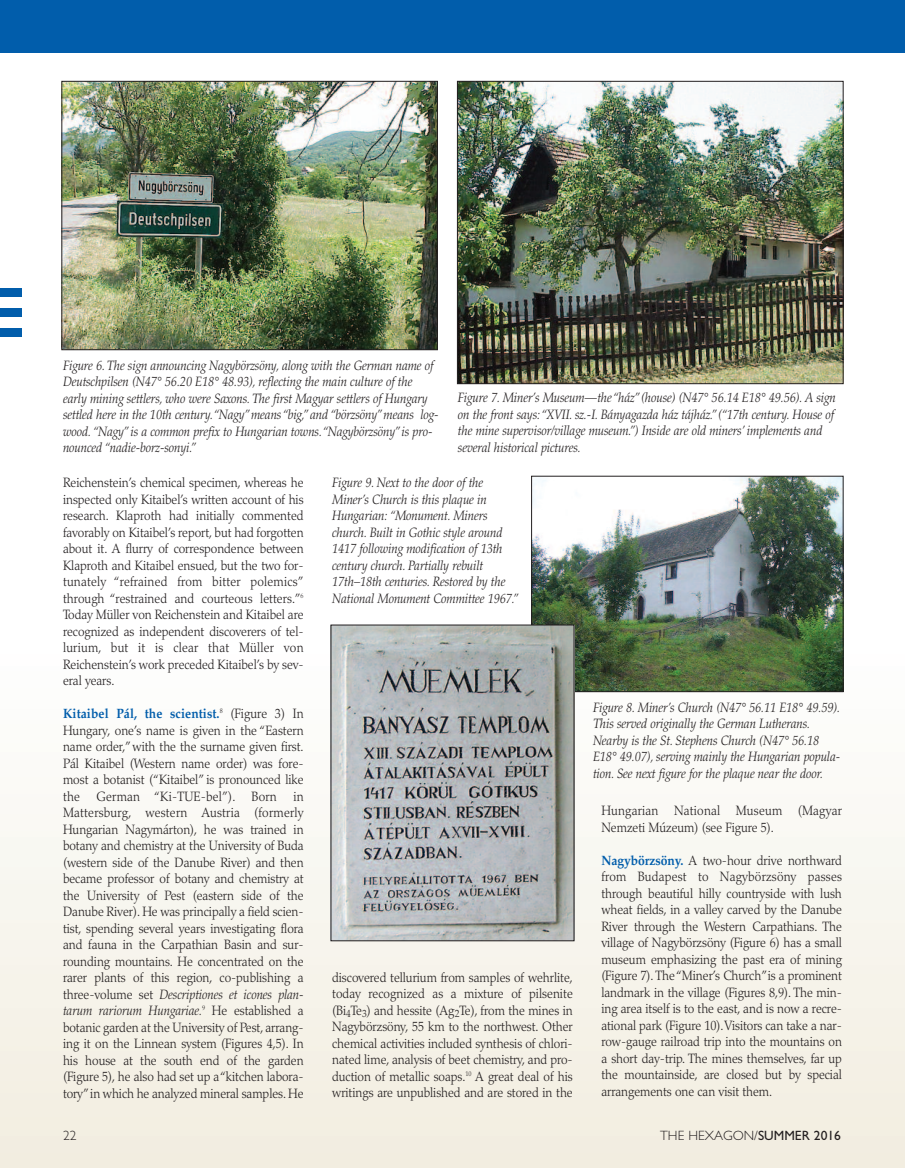
<style>
.page{position:relative;width:905px;height:1168px;background:#fff}
.page>*{position:absolute;margin:0;border:0;box-sizing:border-box;transform-origin:0 0}
.t1{font:700 60px "Frutiger";color:#015dab}
.t2{font:300 13.5px/16.5px "Palatino";letter-spacing:-.005em;color:#231f20;text-align:justify;scale:.9 1}
.t3{font:italic 300 13.5px/16.5px "Palatino";letter-spacing:-.005em;color:#231f20;scale:.9 1}
.t4{font:300 13.5px/16.5px "Palatino";letter-spacing:.015em;color:#231f20;scale:.9 1}
.t5{font:13.5px "Palatino Bold Os F";letter-spacing:.005em;color:#015dab;scale:.9 1}
.t6{font:300 13.5px "Gill Sans";color:#231f20}
.s1{font-family:"Palatino";font-weight:300;color:#231f20}
.s2{font-style:italic}
.s3{font-family:"Palatino Bold Os F";font-weight:400;color:#015dab}
.s4{font-weight:400}
</style>
<div class="page">
<div style="left:0;top:648px;width:904px;height:520px;background:linear-gradient(to bottom,#fcfdfc,#f2ede0)"></div>
<div style="left:0;top:0;width:904px;height:52px;background:#015dab"></div>
<img style="left:64px;top:83px;width:372px;height:265px">
<div style="left:62px;top:81px;width:376px;height:269px;border:1px solid #231f20"></div>
<img style="left:459px;top:83px;width:382px;height:299px">
<div style="left:457px;top:81px;width:386px;height:303px;border:1px solid #231f20"></div>
<img style="left:533px;top:478px;width:308px;height:212px">
<div style="left:531px;top:476px;width:312px;height:216px;border:1px solid #231f20"></div>
<img style="left:332px;top:627px;width:240px;height:312px">
<h1 class="t1" style="left:-23px;top:341px;width:58px;rotate:-90deg">III</h1>
<p class="t3" style="left:63px;top:358px;width:419px">Figure 6.The sign announcing Nagybörzsöny, along with the German name of Deutschpilsen (N47° 56.20 E18° 48.93), reflecting the main culture of the early mining settlers, who were Saxons.The first Magyar settlers of Hungary settled here in the 10th century.“Nagy”means“big,” and “börzsöny”means log&shy;wood. “Nagy”is a common prefix to Hungarian towns.“Nagybörzsöny”is pro&shy;nounced “nadie-borz-sonyi.”</p>
<p class="t3" style="left:458px;top:391px;width:421px">Figure 7. Miner’s Museum—the“ház”(house) (N47° 56.14 E18° 49.56). A sign on the front says:“XVII. sz.-I. Bányagazda ház tájház.”(“17th century. House of the mine supervisor/village museum.”) Inside are old miners’ implements and several historical pictures.</p>
<p class="t2" style="left:63px;top:476px;width:269px">Reichenstein’s chemical specimen, whereas he inspected only Kitaibel’s written account of his research. Klaproth had initially commented favorably on Kitaibel’s report, but had forgotten about it. A flurry of correspondence between Klaproth and Kitaibel ensued, but the two for&shy;tunately “refrained from bitter polemics” through “restrained and courteous letters.”<sup>6<br></sup>Today Müller von Reichenstein and Kitaibel are recognized as independent discoverers of tel&shy;lurium, but it is clear that Müller von Reichenstein’s work preceded Kitaibel’s by sev&shy;eral years.</p>
<p class="t5" style="left:63px;top:708px;width:269px">Kitaibel Pál, the scientist.<sup>8</sup> <span class="s1">(Figure 3) In</span></p>
<p class="t2" style="left:63px;top:723px;width:269px">Hungary, one’s name is given in the “Eastern name order,”with the the surname given first.<br>Pál Kitaibel (Western name order) was fore&shy;most a botanist (“Kitaibel” is pronounced like the German “Ki-TUE-bel”). Born in Mattersburg, western Austria (formerly Hungarian Nagymárton), he was trained in botany and chemistry at the University of Buda (western side of the Danube River) and then became professor of botany and chemistry at the University of Pest (eastern side of the Danube River). He was principally a field scien&shy;tist, spending several years investigating flora and fauna in the Carpathian Basin and sur&shy;rounding mountains. He concentrated on the rarer plants of this region, co-publishing a three-volume set <span class="s2">Descriptiones et icones plan&shy;tarum rariorum Hungariae.</span><sup>9</sup> He established a botanic garden at the University of Pest, arrang&shy;ing it on the Linnean system (Figures 4,5). In his house at the south end of the garden (Figure 5), he also had set up a“kitchen labora&shy;tory”in which he analyzed mineral samples. He</p>
<p class="t3" style="left:332px;top:476px;width:208px">Figure 9. Next to the door of the Miner’s Church is this plaque in Hungarian: “Monument. Miners church. Built in Gothic style around 1417 following modification of 13th century church. Partially rebuilt 17th–18th centuries. Restored by the National Monument Committee 1967.”</p>
<p class="t2" style="left:332px;top:970px;width:269px">discovered tellurium from samples of wehrlite, today recognized as a mixture of pilsenite (Bi<sub>4</sub>Te<sub>3</sub>) and hessite (Ag<sub>2</sub>Te), from the mines in Nagybörzsöny, 55 km to the northwest. Other chemical activities included synthesis of chlori&shy;nated lime, analysis of beet chemistry, and pro&shy;duction of metallic soaps.<sup>10</sup> A great deal of his writings are unpublished and are stored in the</p>
<p class="t3" style="left:593px;top:700px;width:276px">Figure 8. Miner’s Church (N47° 56.11 E18° 49.59).<br>This served originally the German Lutherans.<br>Nearby is the St. Stephens Church (N47° 56.18<br>E18° 49.07), serving mainly the Hungarian popula&shy;tion. See next figure for the plaque near the door.</p>
<p class="t4" style="left:601px;top:804px;width:269px">Hungarian National Museum (Magyar<br>Nemzeti Múzeum) (see Figure 5).</p>
<p class="t2" style="left:601px;top:853px;width:269px"><span class="s3">Nagybörzsöny.</span> A two-hour drive northward from Budapest to Nagybörzsöny passes through beautiful hilly countryside with lush wheat fields, in a valley carved by the Danube River through the Western Carpathians. The village of Nagybörzsöny (Figure 6) has a small museum emphasizing the past era of mining (Figure 7). The“Miner’s Church”is a prominent landmark in the village (Figures 8,9). The min&shy;ing area itself is to the east, and is now a recre&shy;ational park (Figure 10).Visitors can take a nar&shy;row-gauge railroad trip into the mountains on a short day-trip. The mines themselves, far up the mountainside, are closed but by special arrangements one can visit them.</p>
<p class="t6" style="left:63px;top:1128px;width:15px">22</p>
<p class="t6" style="left:660px;top:1128px;width:182px">THE HEXAGON/<span class="s4">SUMMER 2016</span></p>
</div>
